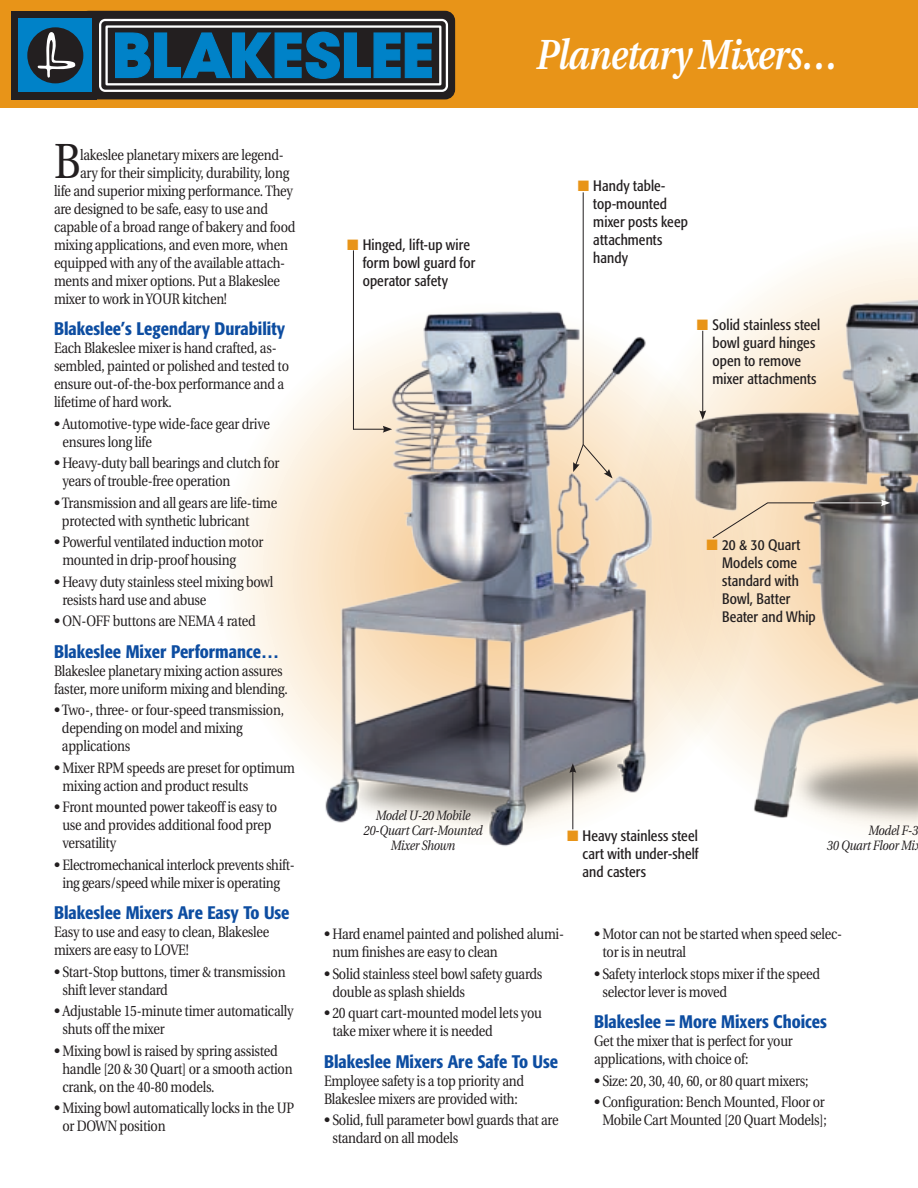
<style>
.page{position:relative;width:918px;height:1188px;background:#fff}
.page>*{position:absolute;margin:0;border:0;box-sizing:border-box;transform-origin:0 0}
.t1{font:49.2px "Utopia";color:#231f20;scale:.85 1}
.t2{font:italic 600 42px "Utopia";letter-spacing:-.02em;color:#fff;scale:.85 1}
.t3{font:500 condensed 18px "Formata";color:#0d4da1}
.t4{font:15px/18px "Utopia";letter-spacing:-.02em;color:#231f20}
.t5{font:15px/18px "Utopia";letter-spacing:-.02em;color:#231f20;scale:.85 1}
.t6{font:condensed 15px/18px "Formata";letter-spacing:.01em;color:#231f20}
.t7{font:italic 13.5px/15px "Utopia";letter-spacing:-.02em;color:#231f20;text-align:right;scale:.85 1}
.s1{color:#e89418}
</style>
<div class="page">
<svg style="left:807px;top:246px;width:111px;height:27px"></svg>
<svg style="left:218px;top:303px;width:542px;height:542px"></svg>
<img style="left:316px;top:284px;width:363px;height:562px">
<div style="left:0;top:0;width:918px;height:108px;background:#e89418"></div>
<div style="left:80px;top:12px;width:374px;height:86px;background:#231f20;border-radius:9px"></div>
<div style="left:79px;top:11px;width:376px;height:88px;border:2px solid #231f20;border-radius:9px"></div>
<div style="left:11px;top:11px;width:86px;height:88px;background:#231f20"></div>
<div style="left:19px;top:19px;width:73px;height:73px;background:#0082c8"></div>
<div style="left:27px;top:27px;width:56px;height:56px;background:#231f20;border-radius:50%"></div>
<svg style="left:37px;top:32px;width:39px;height:46px"></svg>
<svg style="left:99px;top:18px;width:350px;height:74px"></svg>
<img style="left:680px;top:273px;width:238px;height:559px">
<hr style="left:353px;top:250px;width:1px;height:180px;background:#231f20">
<hr style="left:353px;top:429px;width:32px;height:1px;background:#231f20">
<svg style="left:383px;top:426px;width:9px;height:7px"></svg>
<hr style="left:583px;top:192px;width:1px;height:253px;background:#231f20">
<svg style="left:573px;top:443px;width:40px;height:35px"></svg>
<hr style="left:572px;top:770px;width:1px;height:59px;background:#231f20">
<svg style="left:569px;top:763px;width:7px;height:10px"></svg>
<hr style="left:702px;top:331px;width:1px;height:82px;background:#231f20">
<svg style="left:699px;top:410px;width:7px;height:10px"></svg>
<hr style="left:767px;top:502px;width:116px;height:1px;background:#231f20">
<svg style="left:712px;top:502px;width:57px;height:37px;background:#e9d3b7"></svg>
<hr style="left:815px;top:502px;width:68px;height:1px;background:#fff">
<svg style="left:881px;top:499px;width:9px;height:7px"></svg>
<h1 class="t1" style="left:54px;top:134px;width:33px">B</h1>
<p class="t5" style="left:80px;top:146px;width:241px">lakeslee planetary mixers are legend-</p>
<p class="t5" style="left:80px;top:164px;width:248px">ary for their simplicity, durability, long</p>
<p class="t5" style="left:54px;top:182px;width:283px">life and superior mixing performance. They</p>
<p class="t5" style="left:54px;top:200px;width:253px">are designed to be safe, easy to use and</p>
<p class="t5" style="left:54px;top:218px;width:285px">capable of a broad range of bakery and food</p>
<p class="t5" style="left:54px;top:236px;width:277px">mixing applications, and even more, when</p>
<p class="t5" style="left:54px;top:254px;width:274px">equipped with any of the available attach-</p>
<p class="t5" style="left:54px;top:272px;width:267px">ments and mixer options. Put a Blakeslee</p>
<p class="t5" style="left:54px;top:290px;width:205px">mixer to work in YOUR kitchen!</p>
<p class="t3" style="left:54px;top:318px;width:233px">Blakeslee’s Legendary Durability</p>
<p class="t5" style="left:54px;top:339px;width:278px">Each Blakeslee mixer is hand crafted, as&shy;sembled, painted or polished and tested to ensure out-of-the-box performance and a lifetime of hard work.</p>
<p class="t4" style="left:62px;top:415px;width:209px;text-indent:-8px">• Automotive-type wide-face gear drive ensures long life</p>
<p class="t4" style="left:62px;top:455px;width:219px;text-indent:-8px">• Heavy-duty ball bearings and clutch for years of trouble-free operation</p>
<p class="t4" style="left:62px;top:494px;width:217px;text-indent:-8px">•Transmission and all gears are life-time protected with synthetic lubricant</p>
<p class="t4" style="left:62px;top:534px;width:203px;text-indent:-8px">• Powerful ventilated induction motor mounted in drip-proof housing</p>
<p class="t4" style="left:62px;top:573px;width:212px;text-indent:-8px">• Heavy duty stainless steel mixing bowl resists hard use and abuse</p>
<p class="t4" style="left:54px;top:613px;width:203px">• ON-OFF buttons are NEMA 4 rated</p>
<p class="t3" style="left:54px;top:641px;width:227px">Blakeslee Mixer Performance…</p>
<p class="t5" style="left:54px;top:662px;width:277px">Blakeslee planetary mixing action assures faster, more uniform mixing and blending.</p>
<p class="t4" style="left:62px;top:702px;width:224px;text-indent:-8px">•Two-, three- or four-speed transmission, depending on model and mixing applications</p>
<p class="t4" style="left:62px;top:759px;width:234px;text-indent:-8px">• Mixer RPM speeds are preset for optimum mixing action and product results</p>
<p class="t4" style="left:62px;top:799px;width:216px;text-indent:-8px">• Front mounted power takeoff is easy to use and provides additional food prep versatility</p>
<p class="t4" style="left:54px;top:856px;width:242px;text-align:center">• Electromechanical interlock prevents shift&shy;ing gears/speed while mixer is operating</p>
<p class="t3" style="left:54px;top:902px;width:237px">Blakeslee Mixers Are Easy To Use</p>
<p class="t5" style="left:54px;top:924px;width:255px">Easy to use and easy to clean, Blakeslee mixers are easy to LOVE!</p>
<p class="t4" style="left:62px;top:963px;width:225px;text-indent:-8px">• Start-Stop buttons, timer &amp; transmission shift lever standard</p>
<p class="t4" style="left:62px;top:1003px;width:233px;text-indent:-8px">• Adjustable 15-minute timer automatically shuts off the mixer</p>
<p class="t4" style="left:62px;top:1042px;width:232px;text-indent:-8px">• Mixing bowl is raised by spring assisted handle [20 &amp; 30 Quart] or a smooth action crank, on the 40-80 models.</p>
<p class="t4" style="left:62px;top:1100px;width:233px;text-indent:-8px">• Mixing bowl automatically locks in the UP or DOWN position</p>
<p class="t6" style="left:363px;top:236px;width:114px;text-indent:-16px"><span class="s1">■</span> Hinged, lift-up wire form bowl guard for operator safety</p>
<h2 class="t2" style="left:535px;top:31px;width:356px">Planetary Mixers…</h2>
<p class="t6" style="left:593px;top:177px;width:96px;text-indent:-16px"><span class="s1">■</span> Handy table&shy;top-mounted mixer posts keep attachments handy</p>
<p class="t6" style="left:713px;top:316px;width:109px;text-indent:-16px"><span class="s1">■</span> Solid stainless steel bowl guard hinges open to remove mixer attachments</p>
<p class="t6" style="left:722px;top:536px;width:95px;text-indent:-16px"><span class="s1">■</span> 20 &amp; 30 Quart<br>Models come standard with<br>Bowl, Batter<br>Beater and Whip</p>
<p class="t7" style="left:363px;top:808px;width:141px;text-align:center">Model U-20 Mobile<br>20-Quart Cart-Mounted<br>Mixer Shown</p>
<p class="t6" style="left:583px;top:827px;width:118px;text-align:justify;text-indent:-16px"><span class="s1">■</span> Heavy stainless steel cart with under-shelf and casters</p>
<p class="t7" style="left:827px;top:824px;width:112px">Model F-3<br>30 Quart Floor Mix</p>
<p class="t4" style="left:332px;top:926px;width:233px;text-indent:-8px">• Hard enamel painted and polished alumi&shy;num finishes are easy to clean</p>
<p class="t4" style="left:332px;top:965px;width:211px;text-indent:-8px">• Solid stainless steel bowl safety guards double as splash shields</p>
<p class="t4" style="left:332px;top:1005px;width:211px;text-indent:-8px">• 20 quart cart-mounted model lets you take mixer where it is needed</p>
<p class="t3" style="left:324px;top:1051px;width:236px">Blakeslee Mixers Are Safe To Use</p>
<p class="t5" style="left:324px;top:1072px;width:237px">Employee safety is a top priority and<br>Blakeslee mixers are provided with:</p>
<p class="t4" style="left:332px;top:1112px;width:228px;text-indent:-8px">• Solid, full parameter bowl guards that are standard on all models</p>
<p class="t4" style="left:602px;top:926px;width:241px;text-indent:-8px">• Motor can not be started when speed selec&shy;tor is in neutral</p>
<p class="t4" style="left:602px;top:965px;width:219px;text-indent:-8px">• Safety interlock stops mixer if the speed selector lever is moved</p>
<p class="t3" style="left:594px;top:1011px;width:234px">Blakeslee = More Mixers Choices</p>
<p class="t5" style="left:594px;top:1033px;width:235px">Get the mixer that is perfect for your applications, with choice of:</p>
<p class="t4" style="left:594px;top:1072px;width:216px">• Size: 20, 30, 40, 60, or 80 quart mixers;</p>
<p class="t4" style="left:594px;top:1094px;width:234px;text-align:center">• Configuration: Bench Mounted, Floor or<br>Mobile Cart Mounted [20 Quart Models];</p>
</div>
